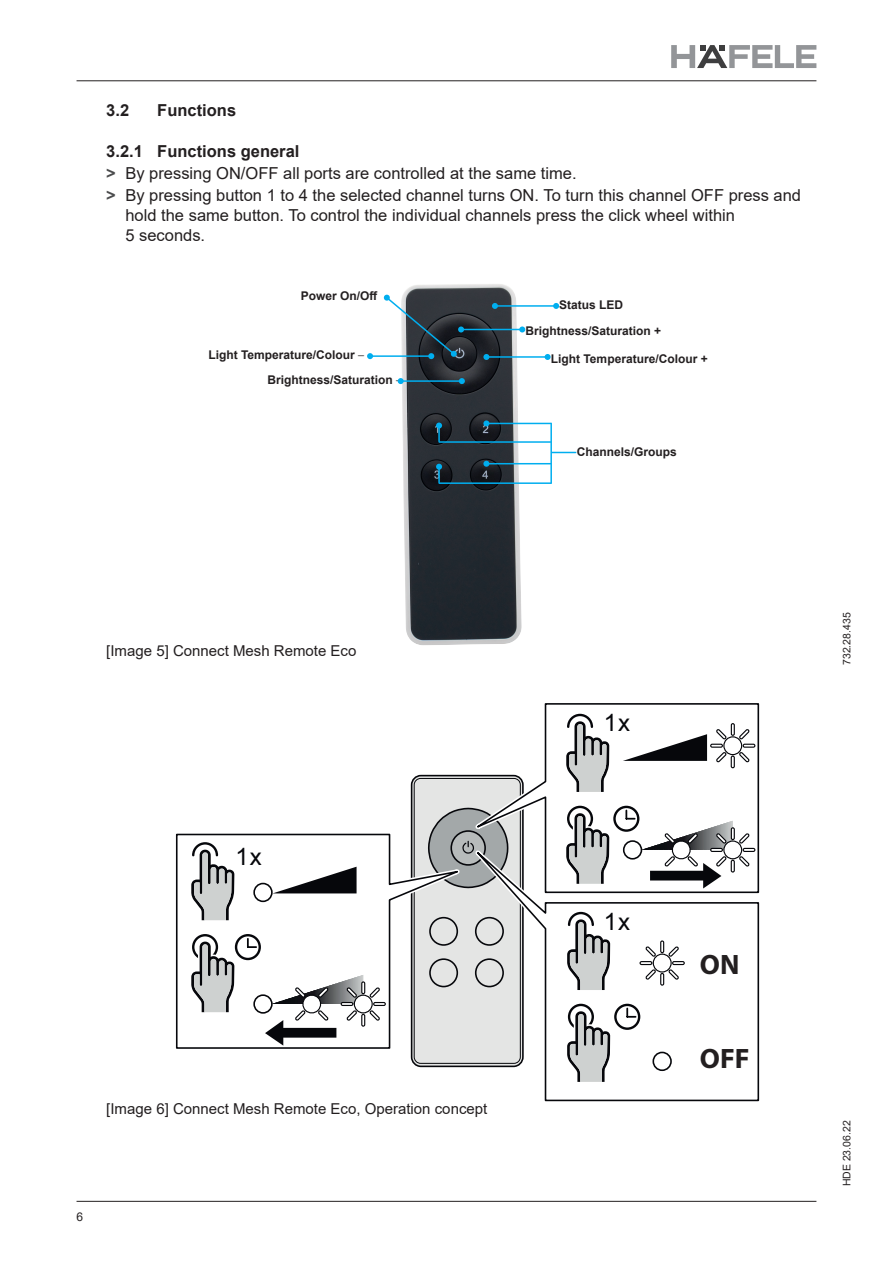
<style>
.page{position:relative;width:893px;height:1263px;background:#fff}
.page>*{position:absolute;margin:0;border:0;box-sizing:border-box;transform-origin:0 0}
.t1{font:700 28.2px "Myriad Pro";color:#231f20}
.t2{font:24px "Arial";color:#06070b}
.t3{font:16.5px/21.9px "Arial";color:#231f20}
.t4{font:700 16.5px "Arial";color:#231f20}
.t5{font:15px "Arial";color:#231f20}
.t6{font:700 12px "Arial";color:#231f20}
.t7{font:12px "Arial";color:#231f20}
.t8{font:10.5px "Arial";color:#231f20}
.s1{font-weight:700}
.s2{font-weight:700;color:#4b4c4d}
.s3{font-family:"Helvetica Neue LTW1 G";font-weight:300}
</style>
<div class="page">
<hr style="left:77px;top:80px;width:739px;height:1px;background:#231f20">
<hr style="left:77px;top:1201px;width:739px;height:1px;background:#231f20">
<svg style="left:671px;top:45px;width:145px;height:23px"></svg>
<img style="left:402px;top:284px;width:120px;height:361px">
<svg style="left:175px;top:833px;width:245px;height:216px"></svg>
<svg style="left:544px;top:703px;width:216px;height:92px"></svg>
<svg style="left:420px;top:795px;width:340px;height:273px"></svg>
<svg style="left:458px;top:833px;width:302px;height:269px"></svg>
<div style="left:653px;top:1052px;width:18px;height:18px;background:#fff;border-radius:50%"></div>
<div style="left:652px;top:1052px;width:20px;height:19px;border:2px solid #06070b;border-radius:50%"></div>
<svg style="left:595px;top:903px;width:104px;height:119px"></svg>
<svg style="left:265px;top:1031px;width:121px;height:14px"></svg>
<svg style="left:623px;top:722px;width:133px;height:47px"></svg>
<svg style="left:639px;top:940px;width:46px;height:46px"></svg>
<svg style="left:191px;top:712px;width:404px;height:319px"></svg>
<svg style="left:188px;top:938px;width:50px;height:77px"></svg>
<svg style="left:563px;top:1007px;width:50px;height:78px"></svg>
<svg style="left:188px;top:846px;width:50px;height:77px"></svg>
<svg style="left:563px;top:718px;width:49px;height:77px"></svg>
<svg style="left:564px;top:916px;width:49px;height:77px"></svg>
<div style="left:235px;top:934px;width:26px;height:26px;border:2px solid #06070b;border-radius:50%"></div>
<svg style="left:247px;top:939px;width:9px;height:9px"></svg>
<div style="left:613px;top:806px;width:26px;height:26px;border:2px solid #06070b;border-radius:50%"></div>
<svg style="left:253px;top:807px;width:503px;height:96px"></svg>
<div style="left:614px;top:1004px;width:26px;height:26px;border:2px solid #06070b;border-radius:50%"></div>
<svg style="left:626px;top:1008px;width:10px;height:10px"></svg>
<hr style="left:370px;top:355px;width:61px;height:2px;background:#00aeef">
<svg style="left:367px;top:353px;width:6px;height:6px"></svg>
<hr style="left:461px;top:329px;width:61px;height:1px;background:#00aeef">
<svg style="left:519px;top:326px;width:6px;height:6px"></svg>
<svg style="left:383px;top:294px;width:81px;height:65px"></svg>
<hr style="left:495px;top:305px;width:61px;height:2px;background:#00aeef">
<svg style="left:553px;top:303px;width:6px;height:6px"></svg>
<svg style="left:492px;top:303px;width:6px;height:6px"></svg>
<hr style="left:401px;top:380px;width:61px;height:2px;background:#00aeef">
<svg style="left:398px;top:378px;width:6px;height:6px"></svg>
<svg style="left:459px;top:378px;width:6px;height:6px"></svg>
<hr style="left:486px;top:356px;width:62px;height:2px;background:#00aeef">
<svg style="left:545px;top:354px;width:6px;height:6px"></svg>
<svg style="left:483px;top:354px;width:6px;height:6px"></svg>
<hr style="left:486px;top:423px;width:65px;height:1px;background:#00aeef">
<svg style="left:483px;top:420px;width:6px;height:6px"></svg>
<hr style="left:486px;top:463px;width:65px;height:1px;background:#00aeef">
<svg style="left:483px;top:461px;width:6px;height:6px"></svg>
<hr style="left:439px;top:482px;width:112px;height:2px;background:#00aeef">
<hr style="left:439px;top:441px;width:112px;height:2px;background:#00aeef">
<svg style="left:436px;top:422px;width:6px;height:19px"></svg>
<svg style="left:436px;top:464px;width:6px;height:18px"></svg>
<hr style="left:550px;top:423px;width:2px;height:60px;background:#00aeef">
<svg style="left:552px;top:452px;width:24px;height:1px"></svg>
<p class="t4" style="left:106px;top:99px;width:24px">3.2</p>
<p class="t4" style="left:157px;top:99px;width:80px">Functions</p>
<p class="t3" style="left:106px;top:140px;width:696px"><span class="s1">3.2.1 Functions general<br></span><span class="s2">&gt;</span> By pressing ON/OFF all ports are controlled at the same time.<br><span class="s2">&gt;</span> By pressing button 1 to 4 the selected channel turns ON. To turn this channel OFF press and</p>
<p class="t3" style="left:125px;top:205px;width:611px;line-height:19.8px">hold the same button. To control the individual channels press the click wheel within<br>5 seconds.</p>
<p class="t6" style="left:301px;top:287px;width:78px">Power On/Off</p>
<p class="t6" style="left:208px;top:346px;width:157px">Light Temperature/Colour <span class="s3">–</span></p>
<p class="t6" style="left:267px;top:371px;width:136px">Brightness/Saturation <span class="s3">–</span></p>
<p class="t6" style="left:559px;top:296px;width:66px">Status LED</p>
<p class="t6" style="left:526px;top:323px;width:137px">Brightness/Saturation +</p>
<p class="t6" style="left:551px;top:350px;width:158px">Light Temperature/Colour +</p>
<p class="t6" style="left:577px;top:443px;width:102px">Channels/Groups</p>
<p class="t5" style="left:106px;top:641px;width:252px">[Image 5] Connect Mesh Remote Eco</p>
<h2 class="t2" style="left:235px;top:840px;width:28px">1x</h2>
<p class="t5" style="left:106px;top:1098px;width:383px">[Image 6] Connect Mesh Remote Eco, Operation concept</p>
<p class="t7" style="left:77px;top:1208px;width:8px">6</p>
<h2 class="t2" style="left:604px;top:706px;width:28px">1x</h2>
<h2 class="t2" style="left:604px;top:905px;width:28px">1x</h2>
<h1 class="t1" style="left:700px;top:946px;width:41px">ON</h1>
<h1 class="t1" style="left:700px;top:1040px;width:51px">OFF</h1>
<p class="t8" style="left:839px;top:665px;width:54px;rotate:-90deg">732.28.435</p>
<p class="t8" style="left:839px;top:1186px;width:67px;rotate:-90deg">HDE 23.06.22</p>
</div>
